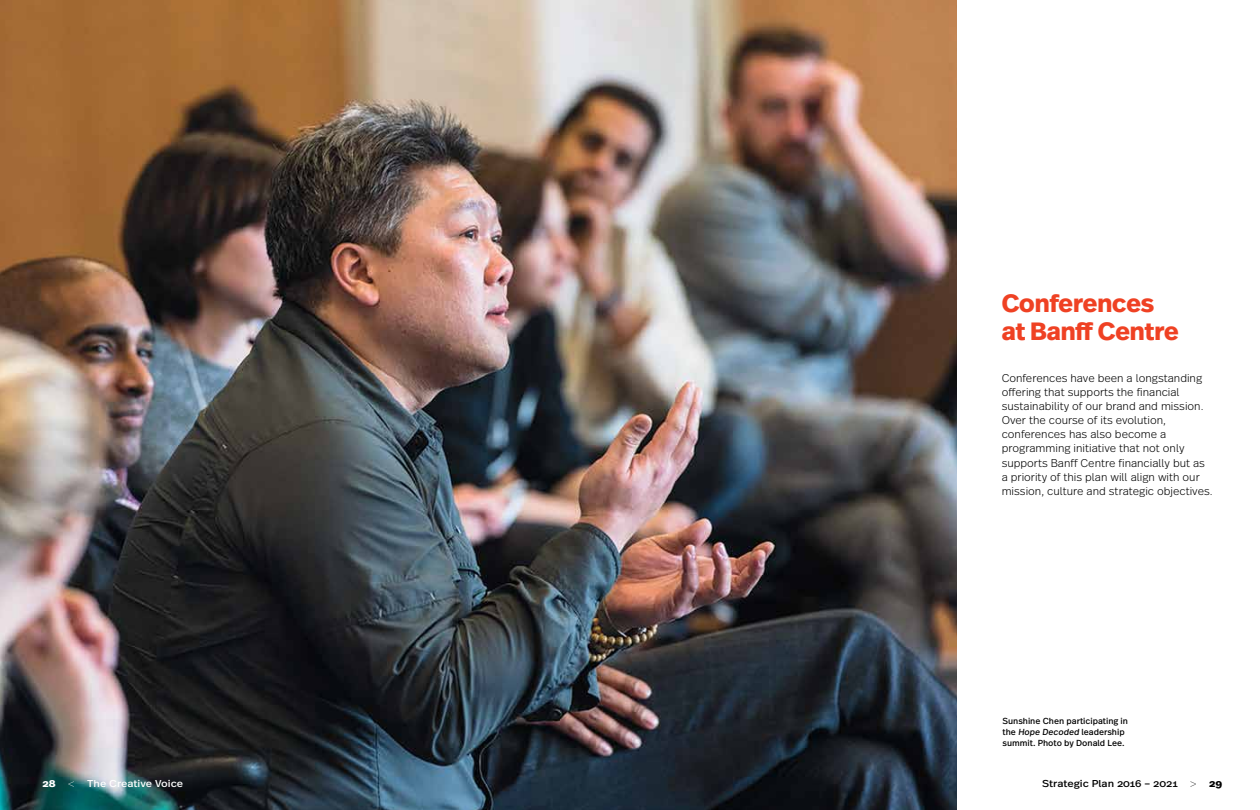
<style>
.page{position:relative;width:1260px;height:810px;background:#fff}
.page>*{position:absolute;margin:0;border:0;box-sizing:border-box;transform-origin:0 0}
.t1{font:700 25px/27.5px "Real Head OT";color:#ef4123}
.t2{font:300 11.25px/14px "Real Text OT";color:#000}
.t3{font:10px "Real Text OT";color:#000;scale:1.1 1}
.t4{font:10px "Real Text OT";color:#fff;scale:1.1 1}
.t5{font:8.75px/11px "Real Text OT";color:#000}
.s1{font-weight:700}
.s2{font-family:"Real Head OT";font-weight:200;font-size:13.75px}
</style>
<div class="page">
<img style="left:0;top:0;width:956px;height:810px">
<h1 class="t1" style="left:1002px;top:290px;width:178px">Conferences at Banff Centre</h1>
<p class="t2" style="left:1002px;top:371px;width:212px">Conferences have been a longstanding offering that supports the financial sustainability of our brand and mission.<br>Over the course of its evolution, conferences has also become a programming initiative that not only supports Banff Centre financially but as a priority of this plan will align with our mission, culture and strategic objectives.</p>
<p class="t5" style="left:1002px;top:716px;width:127px">Sunshine Chen participating in the Hope Decoded leadership summit. Photo by Donald Lee.</p>
<p class="t4" style="left:42px;top:778px;width:129px"><span class="s1">28</span> <span class="s2">&lt;</span> The Creative Voice</p>
<p class="t3" style="left:1042px;top:778px;width:165px">Strategic Plan 2016 – 2021 <span class="s2">&gt;</span> <span class="s1">29</span></p>
</div>
